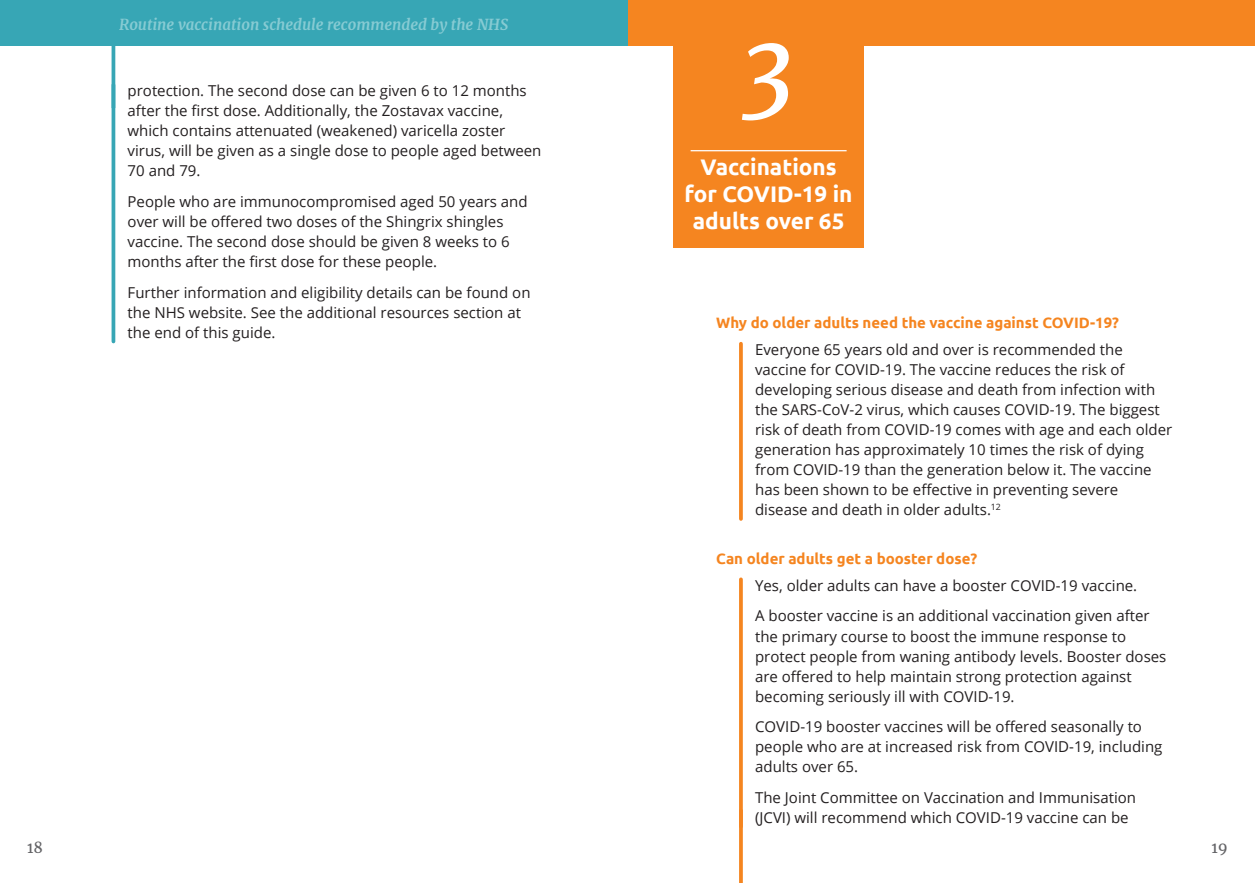
<style>
.page{position:relative;width:1255px;height:883px;background:#fff}
.page>*{position:absolute;margin:0;border:0;box-sizing:border-box;transform-origin:0 0}
.t1{font:italic 106.25px "Merriweather";color:#fff}
.t2{font:700 22.5px/27px "Ubuntu";color:#fff;text-align:center}
.Body_-_orange_line_left{font:15px/20px "Open Sans";color:#231f20}
.Body_-_Light_blue_line_left{font:15px/20px "Open Sans";color:#231f20}
.Question_titles{font:700 15px "Ubuntu";color:#f58520}
.t3{font:italic 700 15px "Merriweather";color:#bfe5e8}
.t4{font:15px "Merriweather";color:#636366}
</style>
<div class="page">
<div style="left:673px;top:9px;width:190px;height:239px;background:#f58520"></div>
<hr style="left:690px;top:150px;width:156px;height:1px;background:#fff">
<div style="left:627px;top:0;width:627px;height:45px;background:#f58520"></div>
<hr style="left:739px;top:343px;width:3px;height:176px;background:#f58520">
<hr style="left:739px;top:579px;width:3px;height:247px;background:#f58520">
<hr style="left:112px;top:12px;width:3px;height:96px;background:#37a6b5">
<hr style="left:112px;top:85px;width:3px;height:256px;background:#37a6b5">
<div style="left:0;top:0;width:627px;height:45px;background:#37a6b5"></div>
<hr style="left:739px;top:809px;width:3px;height:73px;background:#f58520">
<p class="t3" style="left:119px;top:15px;width:390px">Routine vaccination schedule recommended by the NHS</p>
<p class="Body_-_Light_blue_line_left" style="left:128px;top:81px;width:415px">protection. The second dose can be given 6 to 12 months after the first dose. Additionally, the Zostavax vaccine, which contains attenuated (weakened) varicella zoster virus, will be given as a single dose to people aged between 70 and 79.</p>
<p class="Body_-_Light_blue_line_left" style="left:128px;top:191px;width:401px">People who are immunocompromised aged 50 years and over will be offered two doses of the Shingrix shingles vaccine. The second dose should be given 8 weeks to 6 months after the first dose for these people.</p>
<p class="Body_-_Light_blue_line_left" style="left:128px;top:282px;width:404px">Further information and eligibility details can be found on the NHS website. See the additional resources section at the end of this guide.</p>
<p class="t1" style="left:740px;top:-1px;width:57px">3</p>
<p class="t2" style="left:684px;top:153px;width:169px">Vaccinations for COVID-19 in adults over 65</p>
<p class="Question_titles" style="left:716px;top:313px;width:404px">Why do older adults need the vaccine against COVID-19?</p>
<p class="Body_-_orange_line_left" style="left:755px;top:339px;width:418px">Everyone 65 years old and over is recommended the vaccine for COVID-19. The vaccine reduces the risk of developing serious disease and death from infection with the SARS-CoV-2 virus, which causes COVID-19. The biggest risk of death from COVID-19 comes with age and each older generation has approximately 10 times the risk of dying from COVID-19 than the generation below it. The vaccine has been shown to be effective in preventing severe disease and death in older adults.<sup>12</sup></p>
<p class="Question_titles" style="left:716px;top:549px;width:263px">Can older adults get a booster dose?</p>
<p class="Body_-_orange_line_left" style="left:755px;top:575px;width:383px">Yes, older adults can have a booster COVID-19 vaccine.</p>
<p class="Body_-_orange_line_left" style="left:755px;top:605px;width:413px">A booster vaccine is an additional vaccination given after the primary course to boost the immune response to protect people from waning antibody levels. Booster doses are offered to help maintain strong protection against becoming seriously ill with COVID-19.</p>
<p class="Body_-_orange_line_left" style="left:755px;top:716px;width:409px">COVID-19 booster vaccines will be offered seasonally to people who are at increased risk from COVID-19, including adults over 65.</p>
<p class="Body_-_orange_line_left" style="left:755px;top:786px;width:382px">The Joint Committee on Vaccination and Immunisation (JCVI) will recommend which COVID-19 vaccine can be</p>
<p class="t4" style="left:27px;top:837px;width:17px">18</p>
<p class="t4" style="left:1211px;top:837px;width:18px">19</p>
</div>
